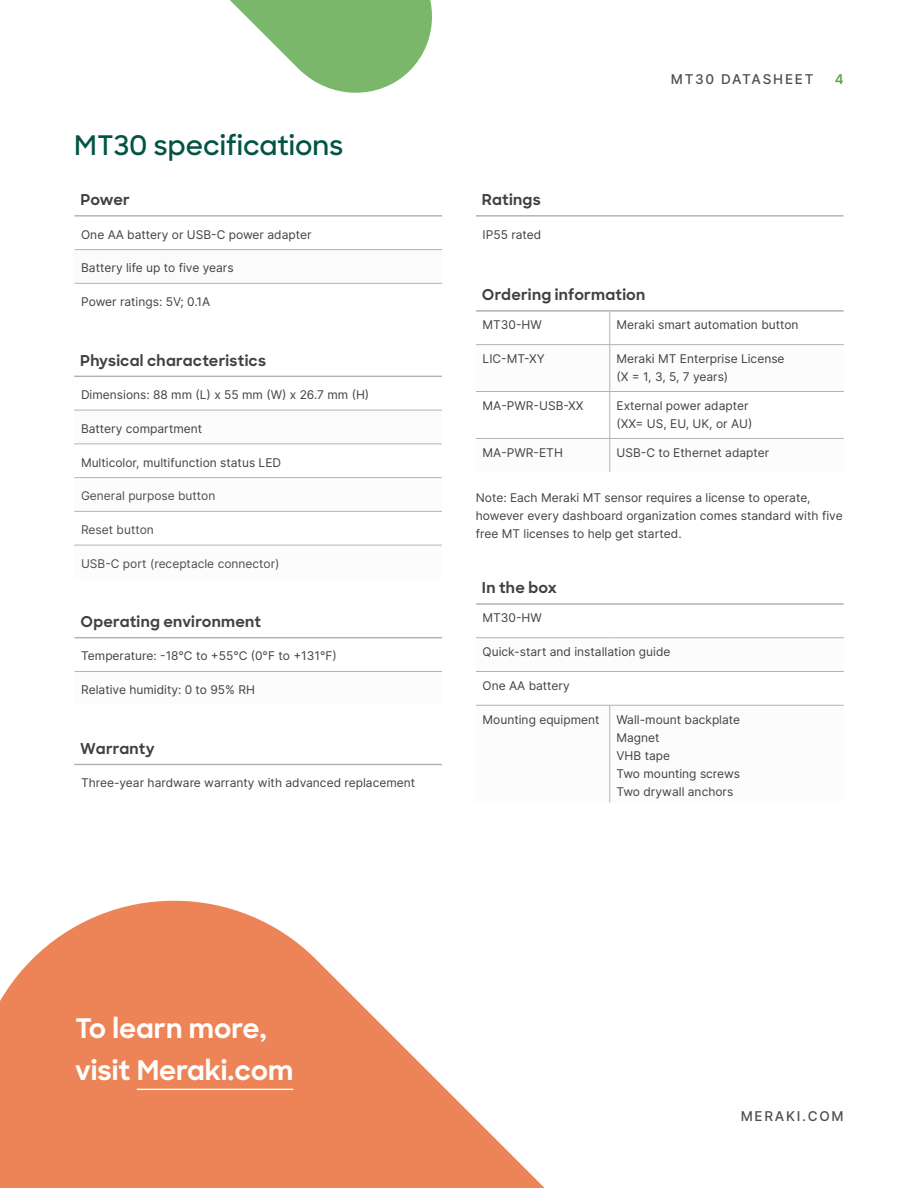
<style>
.page{position:relative;width:918px;height:1188px;background:#fff}
.page>*{position:absolute;margin:0;border:0;box-sizing:border-box;transform-origin:0 0}
.t1{font:700 27px/42px "Sharp Sans";color:#fff}
.t2{font:600 27px "Sharp Sans";color:#035445}
.t3{font:700 15px "Sharp Sans";letter-spacing:.015em;color:#404241}
.t4{font:500 13.5px "Inter";letter-spacing:.13em;color:#4d4d4d}
.t5{font:600 13.5px "Inter";color:#5aa646}
.t6{font:12px/18px "Inter";color:#404241}
.t7{font:12px "Inter";color:#4d4d4d}
</style>
<div class="page">
<svg style="left:230px;top:0;width:202px;height:93px"></svg>
<svg style="left:0;top:901px;width:545px;height:287px;fill:#ed8457"></svg>
<hr style="left:137px;top:1089px;width:156px;height:1px;background:#fff">
<div style="left:74px;top:250px;width:368px;height:33px;background:#fbfbfb"></div>
<hr style="left:74px;top:249px;width:368px;height:1px;background:#b3b3b3">
<hr style="left:74px;top:283px;width:368px;height:1px;background:#b3b3b3">
<hr style="left:74px;top:215px;width:368px;height:2px;background:#b3b3b3">
<svg style="left:74px;top:409px;width:368px;height:1px"></svg>
<svg style="left:74px;top:443px;width:368px;height:102px"></svg>
<hr style="left:74px;top:376px;width:368px;height:1px;background:#b3b3b3">
<hr style="left:74px;top:410px;width:368px;height:1px;background:#b3b3b3">
<hr style="left:74px;top:444px;width:368px;height:1px;background:#b3b3b3">
<hr style="left:74px;top:477px;width:368px;height:1px;background:#b3b3b3">
<hr style="left:74px;top:511px;width:368px;height:1px;background:#b3b3b3">
<hr style="left:74px;top:545px;width:368px;height:1px;background:#b3b3b3">
<hr style="left:74px;top:637px;width:368px;height:1px;background:#b3b3b3">
<hr style="left:74px;top:671px;width:368px;height:1px;background:#b3b3b3">
<hr style="left:476px;top:215px;width:368px;height:2px;background:#b3b3b3">
<svg style="left:476px;top:345px;width:368px;height:127px"></svg>
<hr style="left:609px;top:312px;width:1px;height:32px;background:#b3b3b3">
<hr style="left:476px;top:344px;width:134px;height:1px;background:#b3b3b3">
<hr style="left:610px;top:344px;width:234px;height:1px;background:#b3b3b3">
<hr style="left:609px;top:345px;width:1px;height:46px;background:#b3b3b3">
<hr style="left:476px;top:391px;width:134px;height:1px;background:#b3b3b3">
<hr style="left:610px;top:391px;width:234px;height:1px;background:#b3b3b3">
<hr style="left:609px;top:392px;width:1px;height:46px;background:#b3b3b3">
<hr style="left:609px;top:439px;width:1px;height:33px;background:#b3b3b3">
<hr style="left:476px;top:310px;width:134px;height:2px;background:#b3b3b3">
<hr style="left:610px;top:310px;width:234px;height:2px;background:#b3b3b3">
<hr style="left:476px;top:438px;width:134px;height:1px;background:#b3b3b3">
<hr style="left:610px;top:438px;width:234px;height:1px;background:#b3b3b3">
<svg style="left:476px;top:638px;width:368px;height:164px"></svg>
<hr style="left:476px;top:637px;width:134px;height:1px;background:#b3b3b3">
<hr style="left:610px;top:637px;width:234px;height:1px;background:#b3b3b3">
<hr style="left:476px;top:671px;width:134px;height:1px;background:#b3b3b3">
<hr style="left:610px;top:671px;width:234px;height:1px;background:#b3b3b3">
<hr style="left:609px;top:705px;width:1px;height:97px;background:#b3b3b3">
<hr style="left:476px;top:603px;width:134px;height:2px;background:#b3b3b3">
<hr style="left:610px;top:603px;width:234px;height:2px;background:#b3b3b3">
<hr style="left:476px;top:705px;width:134px;height:1px;background:#b3b3b3">
<hr style="left:610px;top:705px;width:234px;height:1px;background:#b3b3b3">
<hr style="left:74px;top:764px;width:368px;height:1px;background:#b3b3b3">
<h1 class="t2" style="left:74px;top:126px;width:271px">MT30 specifications</h1>
<p class="t3" style="left:80px;top:189px;width:51px">Power</p>
<p class="t6" style="left:81px;top:225px;width:232px">One AA battery or USB-C power adapter</p>
<p class="t6" style="left:81px;top:259px;width:154px">Battery life up to five years</p>
<p class="t6" style="left:81px;top:292px;width:131px">Power ratings: 5V; 0.1A</p>
<p class="t3" style="left:80px;top:349px;width:187px">Physical characteristics</p>
<p class="t6" style="left:81px;top:385px;width:290px">Dimensions: 88 mm (L) x 55 mm (W) x 26.7 mm (H)</p>
<p class="t6" style="left:81px;top:419px;width:123px">Battery compartment</p>
<p class="t6" style="left:81px;top:453px;width:202px">Multicolor, multifunction status LED</p>
<p class="t7" style="left:81px;top:487px;width:136px">General purpose button</p>
<p class="t7" style="left:81px;top:521px;width:74px">Reset button</p>
<p class="t7" style="left:81px;top:555px;width:200px">USB-C port (receptacle connector)</p>
<p class="t3" style="left:80px;top:611px;width:182px">Operating environment</p>
<p class="t6" style="left:81px;top:647px;width:257px">Temperature: -18°C to +55°C (0°F to +131°F)</p>
<p class="t6" style="left:81px;top:681px;width:175px">Relative humidity: 0 to 95% RH</p>
<p class="t3" style="left:80px;top:737px;width:76px">Warranty</p>
<p class="t6" style="left:81px;top:774px;width:336px">Three-year hardware warranty with advanced replacement</p>
<p class="t3" style="left:482px;top:189px;width:60px">Ratings</p>
<p class="t6" style="left:483px;top:225px;width:60px">IP55 rated</p>
<p class="t4" style="left:671px;top:70px;width:144px">MT30 DATASHEET</p>
<p class="t5" style="left:835px;top:70px;width:10px">4</p>
<p class="t3" style="left:482px;top:284px;width:165px">Ordering information</p>
<p class="t6" style="left:483px;top:316px;width:61px">MT30-HW</p>
<p class="t6" style="left:616px;top:316px;width:184px">Meraki smart automation button</p>
<p class="t6" style="left:483px;top:349px;width:64px">LIC-MT-XY</p>
<p class="t6" style="left:616px;top:349px;width:170px">Meraki MT Enterprise License (X = 1, 3, 5, 7 years)</p>
<p class="t6" style="left:483px;top:396px;width:103px">MA-PWR-USB-XX</p>
<p class="t6" style="left:616px;top:396px;width:137px">External power adapter (XX= US, EU, UK, or AU)</p>
<p class="t6" style="left:483px;top:443px;width:82px">MA-PWR-ETH</p>
<p class="t6" style="left:616px;top:443px;width:154px">USB-C to Ethernet adapter</p>
<p class="t6" style="left:476px;top:489px;width:368px">Note: Each Meraki MT sensor requires a license to operate, however every dashboard organization comes standard with five free MT licenses to help get started.</p>
<p class="t3" style="left:482px;top:577px;width:76px">In the box</p>
<p class="t6" style="left:483px;top:609px;width:61px">MT30-HW</p>
<p class="t6" style="left:483px;top:642px;width:189px">Quick-start and installation guide</p>
<p class="t6" style="left:483px;top:676px;width:89px">One AA battery</p>
<p class="t6" style="left:483px;top:710px;width:118px">Mounting equipment</p>
<p class="t6" style="left:616px;top:710px;width:125px">Wall-mount backplate<br>Magnet<br>VHB tape<br>Two mounting screws<br>Two drywall anchors</p>
<h1 class="t1" style="left:75px;top:1007px;width:220px">To learn more, visit Meraki.com</h1>
<p class="t4" style="left:741px;top:1106px;width:105px">MERAKI.COM</p>
</div>
